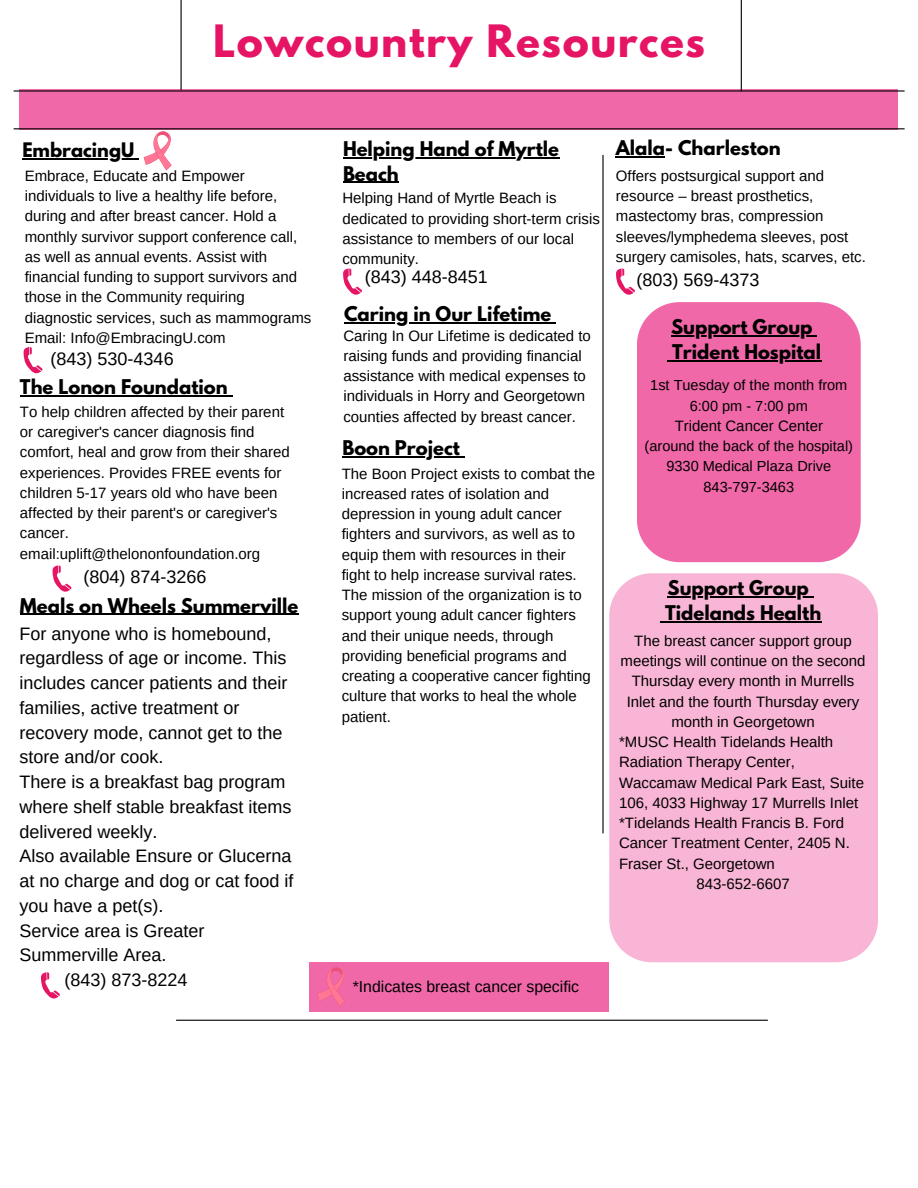
<style>
.page{position:relative;width:918px;height:1188px;background:#fff}
.page>*{position:absolute;margin:0;border:0;box-sizing:border-box;transform-origin:0 0}
.t1{font:700 39.45px "League Spartan";letter-spacing:.04em;color:#e61464}
.t2{font:18px/24.8px "Arimo";color:#000}
.t3{font:700 18px/24.8px "League Spartan";color:#000}
.t4{font:700 17.7px "League Spartan";color:#000}
.t5{font:15.75px "Arimo";color:#000}
.t6{font:15px/20.2px "Arimo";color:#000}
.t7{font:14.55px/20.2px "Arimo";color:#000;text-align:center}
</style>
<div class="page">
<div style="left:20px;top:89px;width:878px;height:40px;background:#f068a8"></div>
<hr style="left:14px;top:90px;width:891px;height:2px;background:#000">
<hr style="left:181px;top:0;width:1px;height:90px;background:#000">
<hr style="left:741px;top:0;width:1px;height:92px;background:#000">
<hr style="left:14px;top:128px;width:891px;height:1px;background:#000">
<div style="left:310px;top:962px;width:299px;height:49px;background:#f068a8"></div>
<hr style="left:176px;top:1020px;width:592px;height:1px;background:#000">
<hr style="left:602px;top:155px;width:2px;height:678px;background:#000">
<svg style="left:317px;top:967px;width:28px;height:40px"></svg>
<hr style="left:22px;top:158px;width:112px;height:1px;background:#000">
<hr style="left:20px;top:396px;width:208px;height:1px;background:#000">
<svg style="left:24px;top:347px;width:19px;height:27px"></svg>
<svg style="left:616px;top:268px;width:19px;height:27px"></svg>
<hr style="left:616px;top:156px;width:49px;height:1px;background:#000">
<svg style="left:52px;top:565px;width:20px;height:27px"></svg>
<svg style="left:343px;top:268px;width:19px;height:27px"></svg>
<hr style="left:343px;top:157px;width:216px;height:1px;background:#000">
<hr style="left:343px;top:182px;width:56px;height:1px;background:#000">
<hr style="left:344px;top:323px;width:207px;height:1px;background:#000">
<svg style="left:134px;top:131px;width:38px;height:40px"></svg>
<div style="left:637px;top:302px;width:224px;height:260px;background:#f068a8"></div>
<hr style="left:671px;top:335px;width:141px;height:2px;background:#000">
<hr style="left:672px;top:360px;width:149px;height:1px;background:#000">
<div style="left:609px;top:573px;width:269px;height:389px;background:#f9b5d5"></div>
<hr style="left:668px;top:596px;width:141px;height:2px;background:#000">
<hr style="left:665px;top:621px;width:156px;height:1px;background:#000">
<hr style="left:20px;top:614px;width:278px;height:1px;background:#000">
<svg style="left:41px;top:972px;width:19px;height:27px"></svg>
<hr style="left:342px;top:456px;width:118px;height:1px;background:#000">
<p class="t1" style="left:213px;top:22px;width:493px">Lowcountry Resources</p>
<p class="t4" style="left:22px;top:141px;width:114px">EmbracingU</p>
<p class="t6" style="left:25px;top:165px;width:288px">Embrace, Educate and Empower individuals to live a healthy life before, during and after breast cancer. Hold a monthly survivor support conference call, as well as annual events. Assist with financial funding to support survivors and those in the Community requiring diagnostic services, such as mammograms</p>
<p class="t6" style="left:25px;top:327px;width:203px">Email: Info@EmbracingU.com</p>
<p class="t3" style="left:20px;top:377px;width:209px">The Lonon Foundation</p>
<p class="t2" style="left:51px;top:346px;width:125px">(843) 530-4346</p>
<p class="t6" style="left:20px;top:402px;width:272px">To help children affected by their parent or caregiver's cancer diagnosis find comfort, heal and grow from their shared experiences. Provides FREE events for children 5-17 years old who have been affected by their parent's or caregiver's cancer.</p>
<p class="t6" style="left:20px;top:543px;width:242px">email:uplift@thelononfoundation.org</p>
<p class="t2" style="left:83px;top:565px;width:125px">(804) 874-3266</p>
<p class="t3" style="left:20px;top:595px;width:280px">Meals on Wheels Summerville</p>
<p class="t2" style="left:20px;top:621px;width:270px">For anyone who is homebound, regardless of age or income. This includes cancer patients and their families, active treatment or recovery mode, cannot get to the store and/or cook.</p>
<p class="t2" style="left:20px;top:769px;width:273px">There is a breakfast bag program where shelf stable breakfast items delivered weekly.</p>
<p class="t2" style="left:20px;top:844px;width:275px;text-align:justify">Also available Ensure or Glucerna at no charge and dog or cat food if you have a pet(s).</p>
<p class="t2" style="left:20px;top:918px;width:186px">Service area is Greater<br>Summerville Area.</p>
<p class="t2" style="left:65px;top:967px;width:125px">(843) 873-8224</p>
<p class="t3" style="left:343px;top:139px;width:218px">Helping Hand of Myrtle<br>Beach</p>
<p class="t6" style="left:342px;top:188px;width:259px">Helping Hand of Myrtle Beach is dedicated to providing short-term crisis assistance to members of our local community.</p>
<p class="t3" style="left:344px;top:304px;width:209px">Caring in Our Lifetime</p>
<p class="t6" style="left:343px;top:325px;width:249px">Caring In Our Lifetime is dedicated to raising funds and providing financial assistance with medical expenses to individuals in Horry and Georgetown counties affected by breast cancer.</p>
<p class="t2" style="left:365px;top:265px;width:125px">(843) 448-8451</p>
<p class="t3" style="left:342px;top:438px;width:119px">Boon Project</p>
<p class="t6" style="left:342px;top:463px;width:255px">The Boon Project exists to combat the increased rates of isolation and depression in young adult cancer fighters and survivors, as well as to equip them with resources in their fight to help increase survival rates.<br>The mission of the organization is to support young adult cancer fighters and their unique needs, through providing beneficial programs and creating a cooperative cancer fighting culture that works to heal the whole patient.</p>
<p class="t3" style="left:616px;top:138px;width:166px">Alala- Charleston</p>
<p class="t6" style="left:616px;top:165px;width:251px">Offers postsurgical support and resource – breast prosthetics, mastectomy bras, compression sleeves/lymphedema sleeves, post surgery camisoles, hats, scarves, etc.</p>
<p class="t2" style="left:637px;top:267px;width:125px">(803) 569-4373</p>
<p class="t3" style="left:671px;top:317px;width:143px">Support Group</p>
<p class="t3" style="left:672px;top:342px;width:151px">Trident Hospital</p>
<p class="t7" style="left:650px;top:375px;width:199px">1st Tuesday of the month from<br>6:00 pm - 7:00 pm</p>
<p class="t6" style="left:675px;top:416px;width:150px">Trident Cancer Center</p>
<p class="t7" style="left:645px;top:436px;width:210px">(around the back of the hospital)</p>
<p class="t7" style="left:666px;top:456px;width:166px">9330 Medical Plaza Drive</p>
<p class="t7" style="left:704px;top:476px;width:92px">843-797-3463</p>
<p class="t3" style="left:668px;top:578px;width:143px">Support Group</p>
<p class="t3" style="left:665px;top:603px;width:158px">Tidelands Health</p>
<p class="t6" style="left:621px;top:631px;width:247px;text-align:center">The breast cancer support group meetings will continue on the second<br>Thursday every month in Murrells<br>Inlet and the fourth Thursday every month in Georgetown</p>
<p class="t6" style="left:619px;top:732px;width:246px">*MUSC Health Tidelands Health<br>Radiation Therapy Center,<br>Waccamaw Medical Park East, Suite<br>106, 4033 Highway 17 Murrells Inlet</p>
<p class="t6" style="left:619px;top:813px;width:232px">*Tidelands Health Francis B. Ford<br>Cancer Treatment Center, 2405 N.<br>Fraser St., Georgetown</p>
<p class="t6" style="left:696px;top:874px;width:95px">843-652-6607</p>
<p class="t5" style="left:353px;top:978px;width:228px">*Indicates breast cancer specific</p>
</div>
